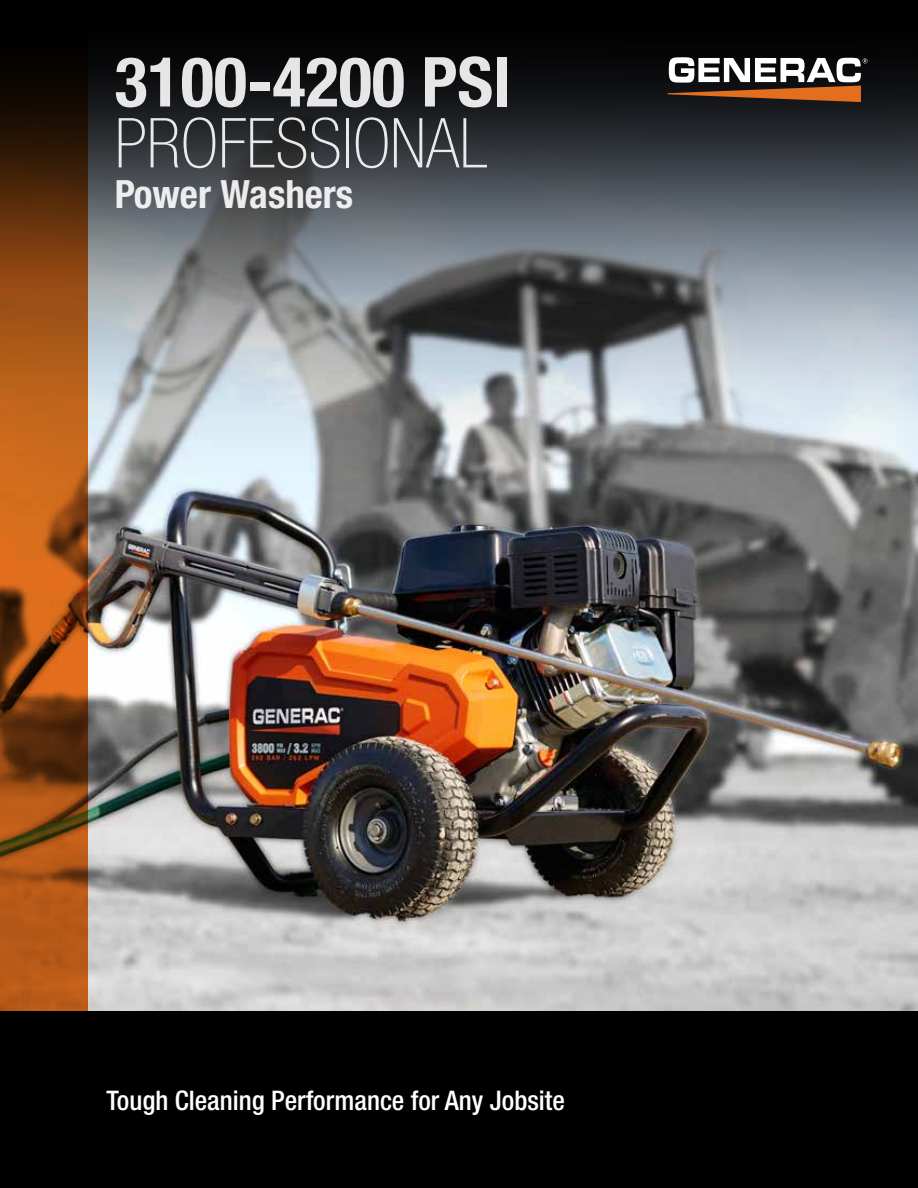
<style>
.page{position:relative;width:918px;height:1188px;background:#fff}
.page>*{position:absolute;margin:0;border:0;box-sizing:border-box;transform-origin:0 0}
.t1{font:100 condensed 69px "Helvetica Neue LT Std";color:#fff}
.t2{font:700 condensed 69px "Helvetica Neue LT Std";color:#fff}
.t3{font:700 condensed 39px "Helvetica Neue LT Std";color:#fff}
.t4{font:500 condensed 27px "Helvetica Neue LT Std";color:#fff}
</style>
<div class="page">
<img style="left:88px;top:536px;width:830px;height:476px">
<svg style="left:88px;top:389px;width:830px;height:147px;background:#979c9f"></svg>
<svg style="left:0;top:389px;width:88px;height:623px;background:#a55215"></svg>
<svg style="left:0;top:0;width:918px;height:389px;background:#505051"></svg>
<div style="left:0;top:1012px;width:918px;height:176px;background:#000"></div>
<svg style="left:667px;top:57px;width:201px;height:45px"></svg>
<h1 class="t2" style="left:114px;top:40px;width:398px">3100-4200 PSI</h1>
<h1 class="t1" style="left:114px;top:104px;width:376px">PROFESSIONAL</h1>
<h2 class="t3" style="left:114px;top:171px;width:240px">Power Washers</h2>
<p class="t4" style="left:106px;top:1084px;width:460px">Tough Cleaning Performance for Any Jobsite</p>
</div>
